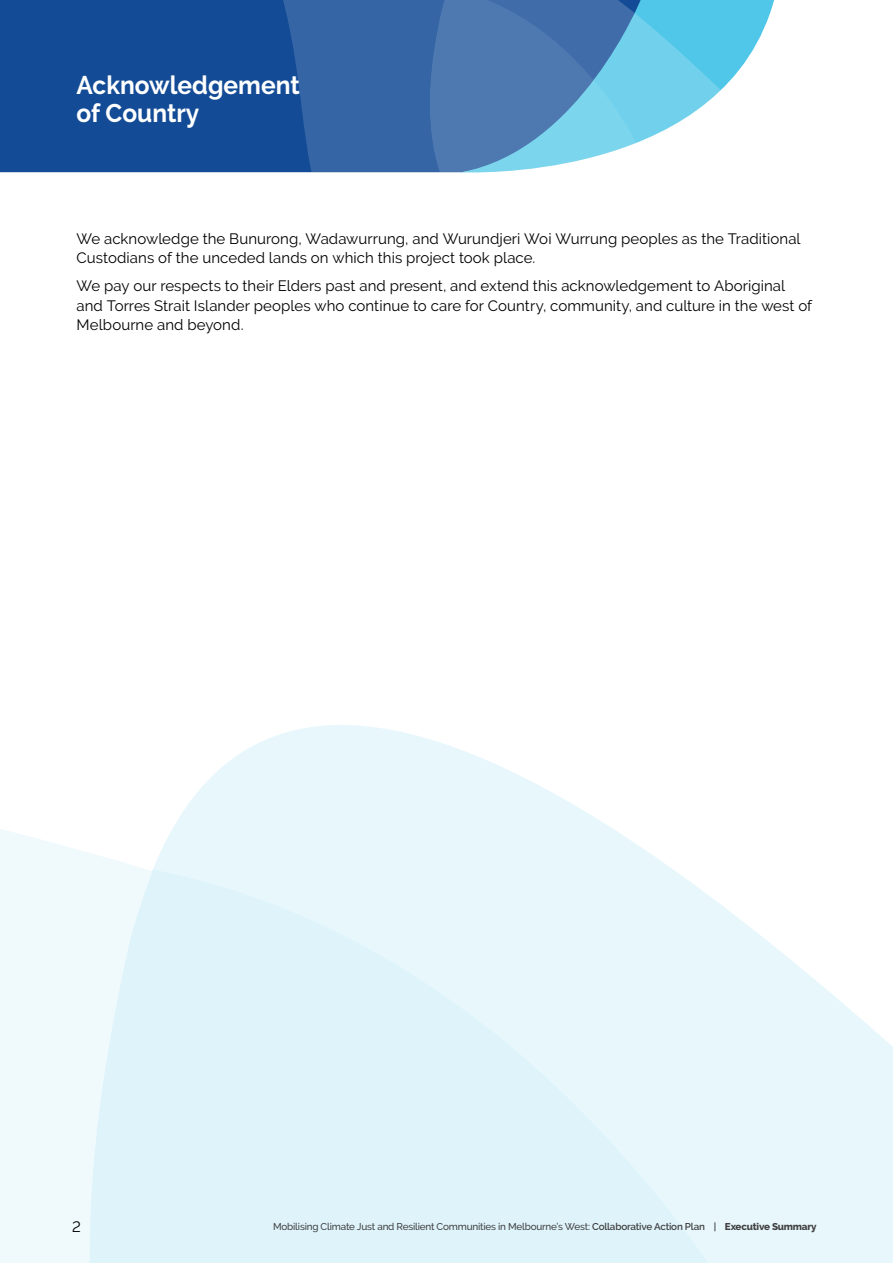
<style>
.page{position:relative;width:893px;height:1263px;background:#fff}
.page>*{position:absolute;margin:0;border:0;box-sizing:border-box;transform-origin:0 0}
.t1{font:700 25.5px/28.5px "Raleway";color:#fff;scale:.96 1}
.t2{font:15px/19.5px "Raleway";letter-spacing:.005em;color:#000}
.t3{font:500 9.9px "Raleway";letter-spacing:-.02em;color:#414042}
.s1{font-weight:600}
.s2{font-weight:800}
</style>
<div class="page">
<svg style="left:0;top:829px;width:152px;height:434px;fill:#f0f9fc"></svg>
<svg style="left:152px;top:725px;width:741px;height:538px;fill:#e7f7fb"></svg>
<div style="left:0;top:0;width:266px;height:172px;background:#134b96"></div>
<svg style="left:266px;top:0;width:182px;height:173px;fill:#3565a5"></svg>
<svg style="left:448px;top:0;width:326px;height:173px"></svg>
<h1 class="t1" style="left:77px;top:70px;width:234px">Acknowledgement of Country</h1>
<p class="t2" style="left:77px;top:229px;width:726px">We acknowledge the Bunurong, Wadawurrung, and Wurundjeri Woi Wurrung peoples as the Traditional<br>Custodians of the unceded lands on which this project took place.</p>
<p class="t2" style="left:77px;top:276px;width:737px">We pay our respects to their Elders past and present, and extend this acknowledgement to Aboriginal and Torres Strait Islander peoples who continue to care for Country, community, and culture in the west of<br>Melbourne and beyond.</p>
<p class="t2" style="left:72px;top:1217px;width:10px">2</p>
<p class="t3" style="left:273px;top:1220px;width:545px">Mobilising Climate Just and Resilient Communities in Melbourne’s West: <span class="s1">Collaborative Action Plan |</span> <span class="s2">Executive Summary</span></p>
</div>
